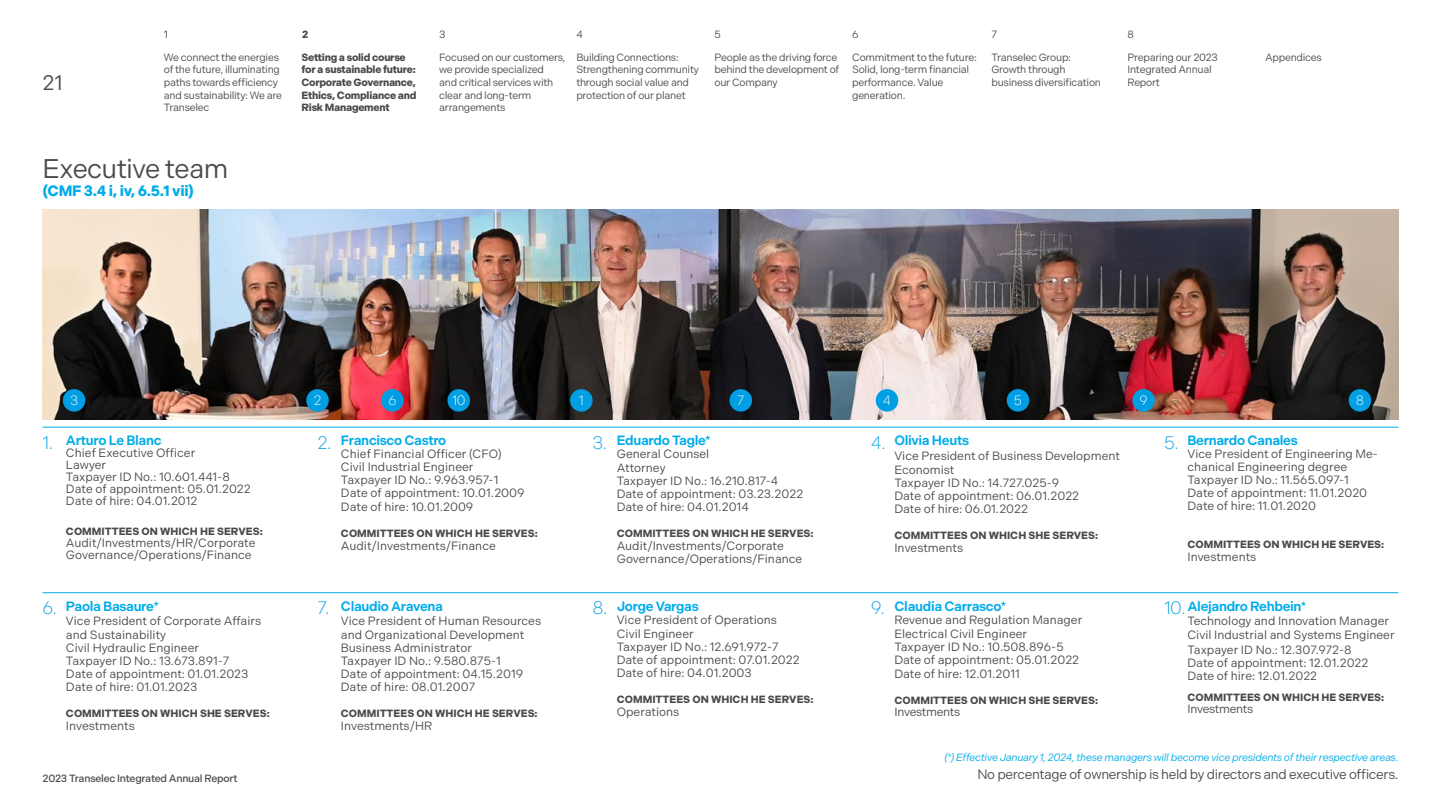
<style>
.page{position:relative;width:1441px;height:812px;background:#fff}
.page>*{position:absolute;margin:0;border:0;box-sizing:border-box;transform-origin:0 0}
.t1{font:27px "Indivisible";letter-spacing:-.025em;color:#4a4a49}
.t2{font:21px "Indivisible";color:#4a4a49}
.t3{font:300 18px "Indivisible";color:#009fe3}
.t4{font:700 15px "Indivisible";letter-spacing:-.025em;color:#00ace9}
.t5{font:600 13.5px "Indivisible";letter-spacing:-.025em;color:#00ace9}
.t6{font:13.5px "Indivisible";letter-spacing:-.025em;color:#4a4a49}
.t7{font:300 13.5px "Indivisible";color:#fff}
.t8{font:12px/12.9px "Indivisible";color:#4a4a49}
.t9{font:12px "Indivisible";letter-spacing:-.025em;color:#4a4a49}
.t10{font:10.5px/12.6px "Indivisible";letter-spacing:-.025em;color:#4a4a49}
.t11{font:700 10.5px "Indivisible";color:#4a4a49}
.t12{font:700 10.5px/12.6px "Indivisible";letter-spacing:-.025em;color:#4a4a49}
.t13{font:italic 10.5px "Indivisible";letter-spacing:-.025em;color:#00ace9}
.t14{font:500 10.5px "Indivisible";letter-spacing:-.025em;color:#4a4a49}
</style>
<div class="page">
<img style="left:43px;top:209px;width:1355px;height:210px">
<hr style="left:43px;top:592px;width:1355px;height:1px;background:#00ace9">
<hr style="left:43px;top:427px;width:1355px;height:1px;background:#00ace9">
<div style="left:447px;top:389px;width:23px;height:22px;background:#009fe3;border-radius:50%"></div>
<div style="left:1132px;top:389px;width:22px;height:22px;background:#009fe3;border-radius:50%"></div>
<div style="left:1348px;top:389px;width:22px;height:22px;background:#009fe3;border-radius:50%"></div>
<div style="left:729px;top:389px;width:23px;height:22px;background:#009fe3;border-radius:50%"></div>
<div style="left:381px;top:389px;width:22px;height:22px;background:#009fe3;border-radius:50%"></div>
<div style="left:1006px;top:389px;width:23px;height:22px;background:#009fe3;border-radius:50%"></div>
<div style="left:875px;top:389px;width:23px;height:22px;background:#009fe3;border-radius:50%"></div>
<div style="left:570px;top:389px;width:22px;height:22px;background:#009fe3;border-radius:50%"></div>
<div style="left:306px;top:389px;width:23px;height:22px;background:#009fe3;border-radius:50%"></div>
<div style="left:63px;top:389px;width:22px;height:22px;background:#009fe3;border-radius:50%"></div>
<h2 class="t2" style="left:43px;top:71px;width:22px">21</h2>
<p class="t11" style="left:302px;top:28px;width:8px">2</p>
<p class="t10" style="left:714px;top:28px;width:8px">5</p>
<p class="t10" style="left:852px;top:28px;width:8px">6</p>
<p class="t10" style="left:714px;top:51px;width:126px">People as the driving force behind the development of our Company</p>
<p class="t10" style="left:991px;top:51px;width:111px">Transelec Group:<br>Growth through business diversification</p>
<p class="t10" style="left:439px;top:28px;width:8px">3</p>
<p class="t10" style="left:1127px;top:28px;width:8px">8</p>
<p class="t10" style="left:164px;top:28px;width:6px">1</p>
<p class="t10" style="left:991px;top:28px;width:7px">7</p>
<p class="t10" style="left:164px;top:51px;width:120px">We connect the energies of the future, illuminating paths towards efficiency and sustainability: We are<br>Transelec</p>
<p class="t10" style="left:1127px;top:51px;width:92px">Preparing our 2023<br>Integrated Annual<br>Report</p>
<p class="t10" style="left:576px;top:28px;width:8px">4</p>
<p class="t12" style="left:301px;top:51px;width:116px">Setting a solid course for a sustainable future:<br>Corporate Governance,<br>Ethics, Compliance and<br>Risk Management</p>
<p class="t10" style="left:852px;top:51px;width:126px">Commitment to the future:<br>Solid, long-term financial performance. Value generation.</p>
<p class="t10" style="left:439px;top:51px;width:128px">Focused on our customers, we provide specialized<br>and critical services with clear and long-term arrangements</p>
<p class="t10" style="left:576px;top:51px;width:104px">Building Connections:</p>
<p class="t10" style="left:1264px;top:51px;width:58px">Appendices</p>
<p class="t10" style="left:576px;top:64px;width:124px">Strengthening community through social value and protection of our planet</p>
<h1 class="t1" style="left:43px;top:153px;width:187px">Executive team</h1>
<p class="t4" style="left:43px;top:182px;width:153px">(CMF 3.4 i, iv, 6.5.1 vii)</p>
<p class="t7" style="left:70px;top:392px;width:10px">3</p>
<p class="t7" style="left:314px;top:392px;width:9px">2</p>
<p class="t7" style="left:388px;top:392px;width:10px">6</p>
<p class="t7" style="left:452px;top:392px;width:15px">10</p>
<p class="t7" style="left:578px;top:392px;width:7px">1</p>
<p class="t7" style="left:737px;top:392px;width:9px">7</p>
<p class="t7" style="left:882px;top:392px;width:10px">4</p>
<p class="t7" style="left:1013px;top:392px;width:10px">5</p>
<p class="t7" style="left:1139px;top:392px;width:10px">9</p>
<p class="t7" style="left:1355px;top:392px;width:10px">8</p>
<p class="t5" style="left:66px;top:432px;width:97px">Arturo Le Blanc</p>
<p class="t8" style="left:66px;top:447px;width:186px;line-height:12px">Chief Executive Officer<br>Lawyer<br>Taxpayer ID No.: 10.601.441-8<br>Date of appointment: 05.01.2022<br>Date of hire: 04.01.2012</p>
<p class="t11" style="left:66px;top:525px;width:198px">COMMITTEES ON WHICH HE SERVES:</p>
<p class="t8" style="left:66px;top:537px;width:191px;line-height:12px">Audit/Investments/HR/Corporate<br>Governance/Operations/Finance</p>
<p class="t5" style="left:616px;top:432px;width:95px">Eduardo Tagle*</p>
<p class="t8" style="left:616px;top:447px;width:94px;line-height:14.4px">General Counsel<br>Attorney</p>
<p class="t8" style="left:616px;top:475px;width:188px">Taxpayer ID No.: 16.210.817-4<br>Date of appointment: 03.23.2022<br>Date of hire: 04.01.2014</p>
<p class="t11" style="left:616px;top:527px;width:198px">COMMITTEES ON WHICH HE SERVES:</p>
<p class="t8" style="left:616px;top:539px;width:187px">Audit/Investments/Corporate<br>Governance/Operations/Finance</p>
<p class="t5" style="left:894px;top:432px;width:76px">Olivia Heuts</p>
<p class="t8" style="left:894px;top:448px;width:227px;line-height:14.4px">Vice President of Business Development<br>Economist</p>
<p class="t8" style="left:894px;top:476px;width:186px">Taxpayer ID No.: 14.727.025-9<br>Date of appointment: 06.01.2022<br>Date of hire: 06.01.2022</p>
<p class="t11" style="left:894px;top:529px;width:205px">COMMITTEES ON WHICH SHE SERVES:</p>
<p class="t8" style="left:894px;top:541px;width:70px">Investments</p>
<p class="t5" style="left:341px;top:432px;width:107px">Francisco Castro</p>
<p class="t8" style="left:341px;top:447px;width:185px">Chief Financial Officer (CFO)<br>Civil Industrial Engineer<br>Taxpayer ID No.: 9.963.957-1<br>Date of appointment: 10.01.2009</p>
<p class="t8" style="left:341px;top:501px;width:134px">Date of hire: 10.01.2009</p>
<p class="t11" style="left:341px;top:527px;width:198px">COMMITTEES ON WHICH HE SERVES:</p>
<p class="t8" style="left:341px;top:539px;width:156px">Audit/Investments/Finance</p>
<h3 class="t3" style="left:43px;top:432px;width:12px">1.</h3>
<h3 class="t3" style="left:317px;top:432px;width:15px">2.</h3>
<h3 class="t3" style="left:592px;top:432px;width:16px">3.</h3>
<h3 class="t3" style="left:870px;top:432px;width:16px">4.</h3>
<h3 class="t3" style="left:1163px;top:432px;width:16px">5.</h3>
<p class="t5" style="left:1187px;top:432px;width:112px">Bernardo Canales</p>
<p class="t8" style="left:1187px;top:447px;width:192px">Vice President of Engineering Me&shy;chanical Engineering degree<br>Taxpayer ID No.: 11.565.097-1<br>Date of appointment: 11.01.2020<br>Date of hire: 11.01.2020</p>
<p class="t11" style="left:1187px;top:538px;width:198px">COMMITTEES ON WHICH HE SERVES:</p>
<p class="t8" style="left:1187px;top:550px;width:70px">Investments</p>
<p class="t5" style="left:66px;top:598px;width:94px">Paola Basaure*</p>
<p class="t8" style="left:66px;top:613px;width:197px;line-height:14.4px">Vice President of Corporate Affairs and Sustainability</p>
<p class="t8" style="left:66px;top:642px;width:184px">Civil Hydraulic Engineer<br>Taxpayer ID No.: 13.673.891-7<br>Date of appointment: 01.01.2023<br>Date of hire: 01.01.2023</p>
<p class="t11" style="left:66px;top:707px;width:205px">COMMITTEES ON WHICH SHE SERVES:</p>
<p class="t8" style="left:66px;top:719px;width:70px">Investments</p>
<p class="t5" style="left:341px;top:598px;width:104px">Claudio Aravena</p>
<p class="t8" style="left:341px;top:613px;width:202px;line-height:14.4px">Vice President of Human Resources and Organizational Development</p>
<p class="t8" style="left:341px;top:642px;width:184px">Business Administrator<br>Taxpayer ID No.: 9.580.875-1<br>Date of appointment: 04.15.2019<br>Date of hire: 08.01.2007</p>
<p class="t11" style="left:341px;top:707px;width:198px">COMMITTEES ON WHICH HE SERVES:</p>
<p class="t8" style="left:341px;top:719px;width:93px">Investments/HR</p>
<p class="t5" style="left:894px;top:598px;width:113px">Claudia Carrasco*</p>
<p class="t8" style="left:894px;top:612px;width:189px;line-height:14.4px">Revenue and Regulation Manager<br>Electrical Civil Engineer</p>
<p class="t8" style="left:894px;top:640px;width:186px">Taxpayer ID No.: 10.508.896-5<br>Date of appointment: 05.01.2022</p>
<p class="t8" style="left:894px;top:667px;width:127px">Date of hire: 12.01.2011</p>
<p class="t11" style="left:894px;top:694px;width:205px">COMMITTEES ON WHICH SHE SERVES:</p>
<p class="t9" style="left:894px;top:704px;width:67px">Investments</p>
<p class="t5" style="left:1187px;top:598px;width:120px">Alejandro Rehbein*</p>
<p class="t8" style="left:1187px;top:613px;width:209px;line-height:14.4px">Technology and Innovation Manager<br>Civil Industrial and Systems Engineer<br>Taxpayer ID No.: 12.307.972-8</p>
<p class="t8" style="left:1187px;top:656px;width:182px">Date of appointment: 12.01.2022<br>Date of hire: 12.01.2022</p>
<p class="t11" style="left:1187px;top:691px;width:198px">COMMITTEES ON WHICH HE SERVES:</p>
<p class="t9" style="left:1187px;top:701px;width:67px">Investments</p>
<h3 class="t3" style="left:43px;top:597px;width:16px">6.</h3>
<h3 class="t3" style="left:317px;top:597px;width:13px">7.</h3>
<h3 class="t3" style="left:592px;top:597px;width:16px">8.</h3>
<h3 class="t3" style="left:870px;top:597px;width:15px">9.</h3>
<h3 class="t3" style="left:1163px;top:597px;width:23px">10.</h3>
<p class="t5" style="left:616px;top:598px;width:83px">Jorge Vargas</p>
<p class="t8" style="left:616px;top:612px;width:162px;line-height:14.4px">Vice President of Operations<br>Civil Engineer</p>
<p class="t8" style="left:616px;top:640px;width:184px">Taxpayer ID No.: 12.691.972-7<br>Date of appointment: 07.01.2022<br>Date of hire: 04.01.2003</p>
<p class="t11" style="left:616px;top:693px;width:198px">COMMITTEES ON WHICH HE SERVES:</p>
<p class="t8" style="left:616px;top:705px;width:64px">Operations</p>
<p class="t14" style="left:43px;top:772px;width:196px">2023 Transelec Integrated Annual Report</p>
<p class="t13" style="left:944px;top:751px;width:455px">(*) Effective January 1, 2024, these managers will become vice presidents of their respective areas.</p>
<p class="t6" style="left:977px;top:766px;width:422px">No percentage of ownership is held by directors and executive officers.</p>
</div>
